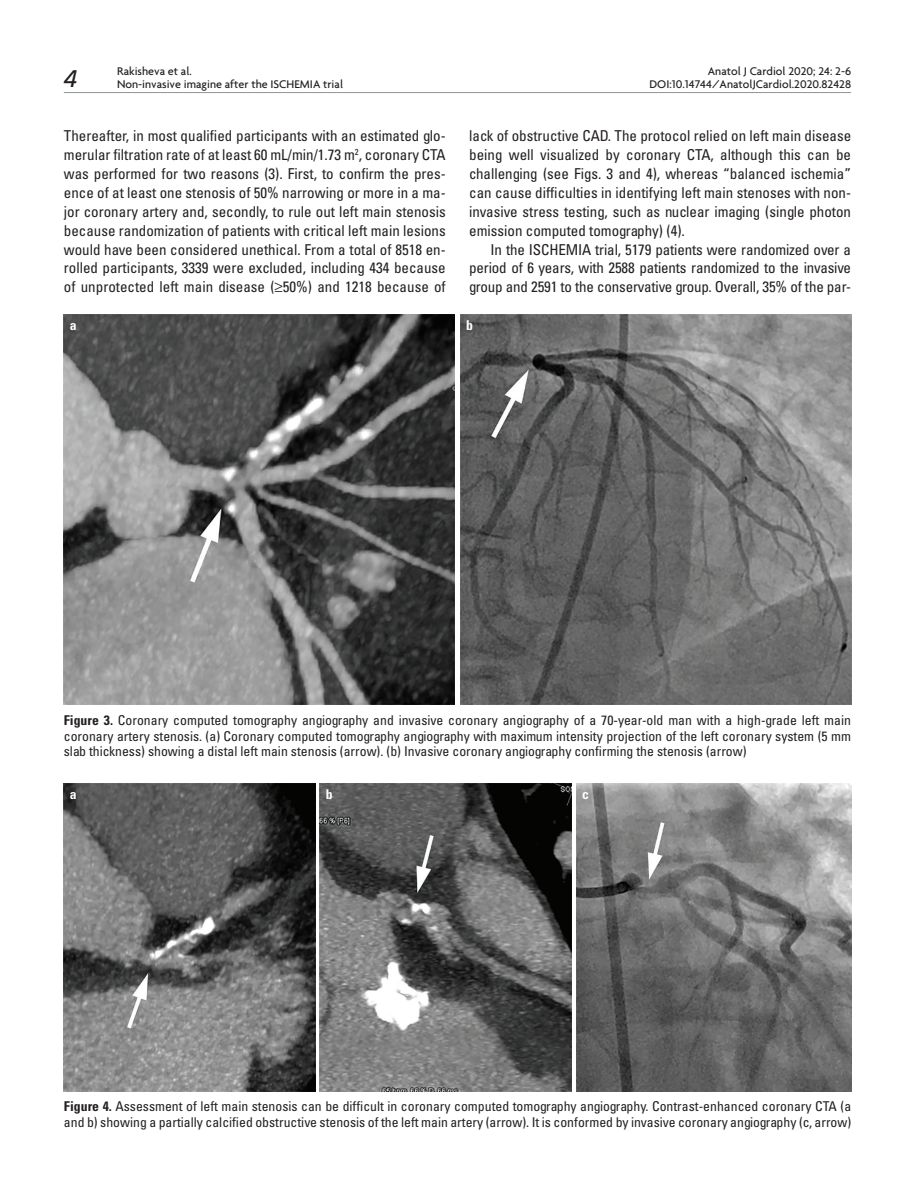
<style>
.page{position:relative;width:915px;height:1191px;background:#fff}
.page>*{position:absolute;margin:0;border:0;box-sizing:border-box;transform-origin:0 0}
.t1{font:24px "Frutiger Italic Tr";color:#231f20}
.ana_metin{font:15px/18.9px "Univers Condensed Tr";color:#231f20;text-align:justify}
.fotoalti{font:13.5px/15.8px "Univers Condensed Tr";color:#231f20;text-align:justify}
.fotoalti-2{font:13.5px "Univers Cond Bd Tr";color:#fff}
.t2{font:500 12px/13.5px "Firma";color:#231f20}
.s1{font-family:"Univers Cond Bd Tr"}
</style>
<div class="page">
<hr style="left:64px;top:92px;width:786px;height:1px;background:#939598">
<img style="left:64px;top:314px;width:390px;height:391px">
<img style="left:460px;top:314px;width:390px;height:391px">
<img style="left:64px;top:783px;width:251px;height:308px">
<img style="left:320px;top:783px;width:251px;height:308px">
<img style="left:576px;top:783px;width:275px;height:308px">
<p class="t2" style="left:117px;top:64px;width:227px">Rakisheva et al.<br>Non-invasive imagine after the ISCHEMIA trial</p>
<p class="t2" style="left:707px;top:64px;width:145px">Anatol J Cardiol 2020; 24: 2-6</p>
<h1 class="t1" style="left:64px;top:65px;width:15px">4</h1>
<p class="t2" style="left:649px;top:78px;width:203px">DOI:10.14744/AnatolJCardiol.2020.82428</p>
<p class="ana_metin" style="left:64px;top:126px;width:383px">Thereafter, in most qualified participants with an estimated glo&shy;merular filtration rate of at least 60 mL/min/1.73 m<sup>2</sup>, coronary CTA was performed for two reasons (3). First, to confirm the pres&shy;ence of at least one stenosis of 50% narrowing or more in a ma&shy;jor coronary artery and, secondly, to rule out left main stenosis because randomization of patients with critical left main lesions would have been considered unethical. From a total of 8518 en&shy;rolled participants, 3339 were excluded, including 434 because of unprotected left main disease (≥50%) and 1218 because of</p>
<p class="ana_metin" style="left:469px;top:126px;width:383px">lack of obstructive CAD. The protocol relied on left main disease being well visualized by coronary CTA, although this can be challenging (see Figs. 3 and 4), whereas “balanced ischemia” can cause difficulties in identifying left main stenoses with non&shy;invasive stress testing, such as nuclear imaging (single photon emission computed tomography) (4).</p>
<p class="ana_metin" style="left:469px;top:239px;width:383px;text-indent:21px">In the ISCHEMIA trial, 5179 patients were randomized over a period of 6 years, with 2588 patients randomized to the invasive group and 2591 to the conservative group. Overall, 35% of the par-</p>
<p class="fotoalti-2" style="left:70px;top:317px;width:8px">a</p>
<p class="fotoalti-2" style="left:466px;top:317px;width:8px">b</p>
<p class="fotoalti" style="left:64px;top:711px;width:788px"><span class="s1">Figure 3.</span> Coronary computed tomography angiography and invasive coronary angiography of a 70-year-old man with a high-grade left main coronary artery stenosis. (a) Coronary computed tomography angiography with maximum intensity projection of the left coronary system (5 mm slab thickness) showing a distal left main stenosis (arrow). (b) Invasive coronary angiography confirming the stenosis (arrow)</p>
<p class="fotoalti-2" style="left:70px;top:785px;width:8px">a</p>
<p class="fotoalti-2" style="left:326px;top:785px;width:8px">b</p>
<p class="fotoalti-2" style="left:582px;top:785px;width:8px">c</p>
<p class="fotoalti" style="left:64px;top:1098px;width:788px"><span class="s1">Figure 4.</span> Assessment of left main stenosis can be difficult in coronary computed tomography angiography. Contrast-enhanced coronary CTA (a and b) showing a partially calcified obstructive stenosis of the left main artery (arrow). It is conformed by invasive coronary angiography (c, arrow)</p>
</div>
